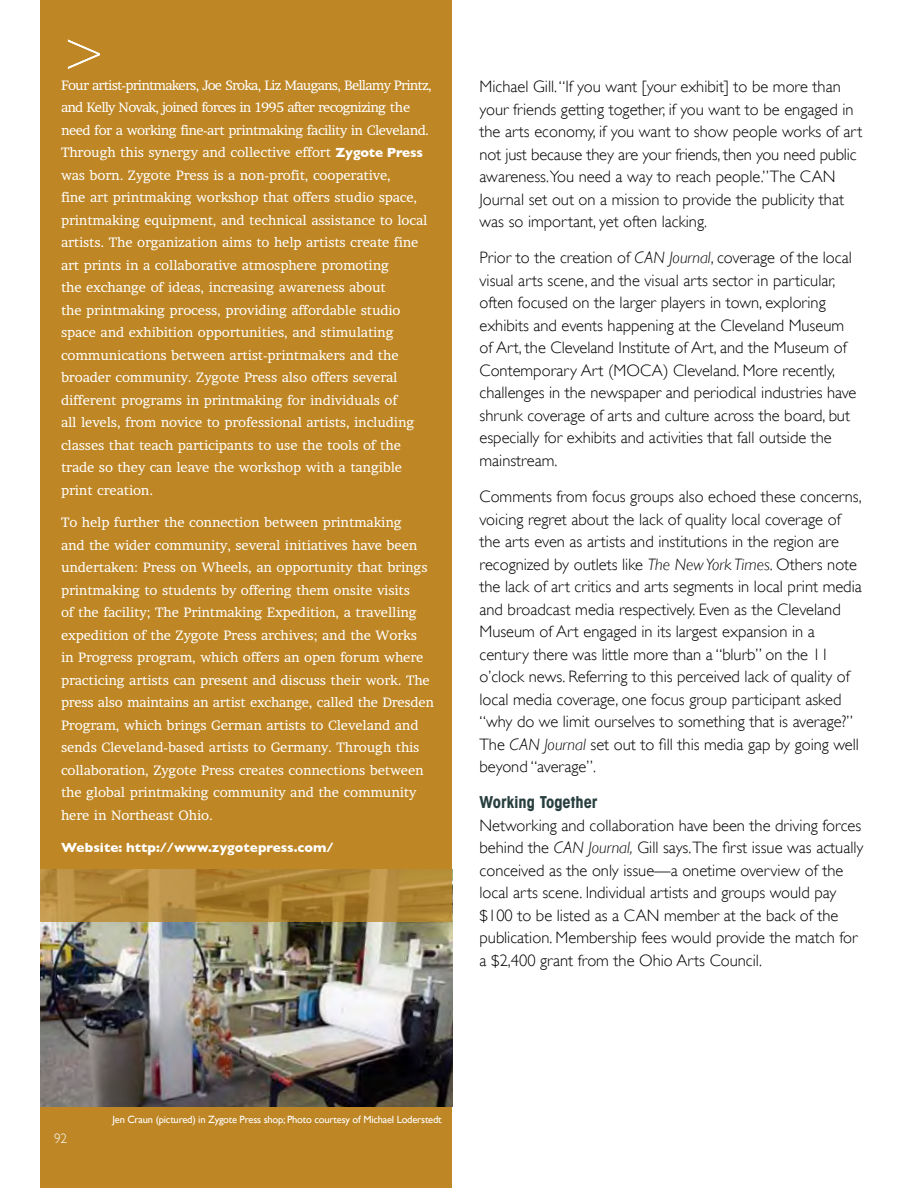
<style>
.page{position:relative;width:918px;height:1188px;background:#fff}
.page>*{position:absolute;margin:0;border:0;box-sizing:border-box;transform-origin:0 0}
.t1{font:73.5px "Avant Garde Ext Lit ITC";color:#fff}
.t2{font:300 16.5px/22.5px "Gill Sans";color:#000}
.t3{font:700 condensed 16.5px "Avant Garde";color:#293f3f}
.t4{font:13.5px/22.5px "Brawler";letter-spacing:-.01em;color:#fff}
.t5{font:700 13.5px "Gill Sans";color:#fff}
.t6{font:300 13.5px "Gill Sans";color:#fff}
.t7{font:10.5px "Gill Sans";letter-spacing:-.02em;color:#fff}
.s1{font-family:"Gill Sans";font-weight:700}
.s2{font-style:italic}
</style>
<div class="page">
<div style="left:40px;top:0;width:412px;height:1188px;background:#be8624"></div>
<img style="left:40px;top:921px;width:412px;height:186px">
<svg style="left:40px;top:869px;width:412px;height:52px;background:#b08638"></svg>
<h1 class="t1" style="left:66px;top:13px;width:38px">&gt;</h1>
<p class="t4" style="left:61px;top:73px;width:372px">Four artist-printmakers, Joe Sroka, Liz Maugans, Bellamy Printz, and Kelly Novak, joined forces in 1995 after recognizing the need for a working fine-art printmaking facility in Cleveland.<br>Through this synergy and collective effort <span class="s1">Zygote Press </span>was born. Zygote Press is a non-profit, cooperative,<br>fine art printmaking workshop that offers studio space, printmaking equipment, and technical assistance to local artists. The organization aims to help artists create fine art prints in a collaborative atmosphere promoting<br>the exchange of ideas, increasing awareness about<br>the printmaking process, providing affordable studio space and exhibition opportunities, and stimulating communications between artist-printmakers and the broader community. Zygote Press also offers several different programs in printmaking for individuals of<br>all levels, from novice to professional artists, including classes that teach participants to use the tools of the trade so they can leave the workshop with a tangible print creation.</p>
<p class="t4" style="left:61px;top:511px;width:374px">To help further the connection between printmaking<br>and the wider community, several initiatives have been undertaken: Press on Wheels, an opportunity that brings printmaking to students by offering them onsite visits<br>of the facility; The Printmaking Expedition, a travelling expedition of the Zygote Press archives; and the Works<br>in Progress program, which offers an open forum where practicing artists can present and discuss their work. The press also maintains an artist exchange, called the Dresden Program, which brings German artists to Cleveland and sends Cleveland-based artists to Germany. Through this collaboration, Zygote Press creates connections between the global printmaking community and the community here in Northeast Ohio.</p>
<p class="t5" style="left:61px;top:840px;width:274px">Website: http://www.zygotepress.com/</p>
<p class="t2" style="left:480px;top:76px;width:384px">Michael Gill. “If you want [your exhibit] to be more than your friends getting together, if you want to be engaged in the arts economy, if you want to show people works of art not just because they are your friends, then you need public awareness.You need a way to reach people.” The CAN Journal set out on a mission to provide the publicity that was so important, yet often lacking.</p>
<p class="t2" style="left:480px;top:247px;width:379px">Prior to the creation of <span class="s2">CAN Journal</span>, coverage of the local visual arts scene, and the visual arts sector in particular, often focused on the larger players in town, exploring exhibits and events happening at the Cleveland Museum of Art, the Cleveland Institute of Art, and the Museum of Contemporary Art (MOCA) Cleveland. More recently, challenges in the newspaper and periodical industries have shrunk coverage of arts and culture across the board, but especially for exhibits and activities that fall outside the mainstream.</p>
<p class="t2" style="left:480px;top:485px;width:384px">Comments from focus groups also echoed these concerns, voicing regret about the lack of quality local coverage of the arts even as artists and institutions in the region are recognized by outlets like <span class="s2">The New York Times</span>. Others note the lack of art critics and arts segments in local print media and broadcast media respectively. Even as the Cleveland Museum of Art engaged in its largest expansion in a century there was little more than a “blurb” on the 11 o’clock news. Referring to this perceived lack of quality of local media coverage, one focus group participant asked “why do we limit ourselves to something that is average?” The <span class="s2">CAN Journal</span> set out to fill this media gap by going well beyond “average”.</p>
<p class="t3" style="left:480px;top:792px;width:119px">Working Together</p>
<p class="t2" style="left:480px;top:814px;width:385px">Networking and collaboration have been the driving forces behind the <span class="s2">CAN Journal,</span> Gill says.The first issue was actually conceived as the only issue—a onetime overview of the local arts scene. Individual artists and groups would pay $100 to be listed as a CAN member at the back of the publication. Membership fees would provide the match for a $2,400 grant from the Ohio Arts Council.</p>
<p class="t6" style="left:54px;top:1131px;width:15px">92</p>
<p class="t7" style="left:113px;top:1114px;width:331px">Jen Craun (pictured) in Zygote Press shop; Photo courtesy of Michael Loderstedt</p>
</div>
